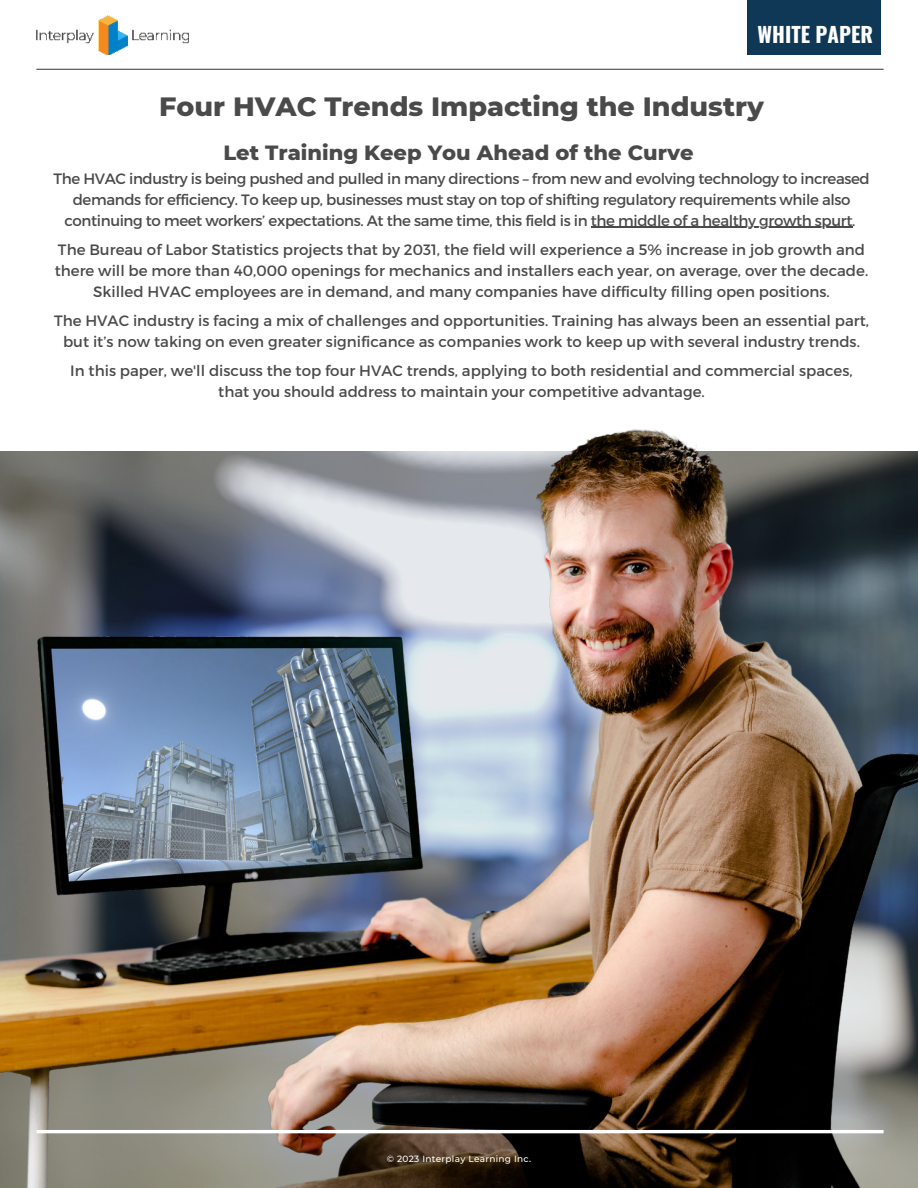
<style>
.page{position:relative;width:918px;height:1188px;background:#fff}
.page>*{position:absolute;margin:0;border:0;box-sizing:border-box;transform-origin:0 0}
.t1{font:800 27px "Montserrat";color:#4a4a4b}
.t2{font:800 21px "Montserrat";color:#4a4a4b}
.t3{font:700 21px "Oswald";color:#fff}
.t4{font:15px/21px "Montserrat";color:#4a4a4b;text-align:center}
.t5{font:15px/21px "Montserrat";letter-spacing:-.025em;color:#4a4a4b;text-align:center}
.t6{font:500 9px "Montserrat";letter-spacing:.03em;color:#fff}
</style>
<div class="page">
<hr style="left:36px;top:69px;width:848px;height:1px;background:#4a4a4b">
<img style="left:0;top:429px;width:918px;height:759px">
<hr style="left:36px;top:1130px;width:848px;height:3px;background:#fff">
<img style="left:36px;top:15px;width:152px;height:40px">
<div style="left:748px;top:0;width:133px;height:54px;background:#0f3857"></div>
<hr style="left:591px;top:227px;width:261px;height:1px;background:#4a4a4b">
<h2 class="t3" style="left:758px;top:23px;width:117px">WHITE PAPER</h2>
<h1 class="t1" style="left:159px;top:87px;width:606px">Four HVAC Trends Impacting the Industry</h1>
<h2 class="t2" style="left:223px;top:137px;width:472px">Let Training Keep You Ahead of the Curve</h2>
<p class="t5" style="left:54px;top:168px;width:818px">The HVAC industry is being pushed and pulled in many directions – from new and evolving technology to increased demands for efficiency. To keep up, businesses must stay on top of shifting regulatory requirements while also continuing to meet workers’ expectations. At the same time, this field is in the middle of a healthy growth spurt.</p>
<p class="t4" style="left:55px;top:239px;width:815px">The Bureau of Labor Statistics projects that by 2031, the field will experience a 5% increase in job growth and there will be more than 40,000 openings for mechanics and installers each year, on average, over the decade.<br>Skilled HVAC employees are in demand, and many companies have difficulty filling open positions.</p>
<p class="t4" style="left:54px;top:310px;width:817px">The HVAC industry is facing a mix of challenges and opportunities. Training has always been an essential part, but it’s now taking on even greater significance as companies work to keep up with several industry trends.</p>
<p class="t4" style="left:70px;top:360px;width:784px">In this paper, we'll discuss the top four HVAC trends, applying to both residential and commercial spaces, that you should address to maintain your competitive advantage.</p>
<p class="t6" style="left:387px;top:1152px;width:146px">© 2023 Interplay Learning Inc.</p>
</div>
